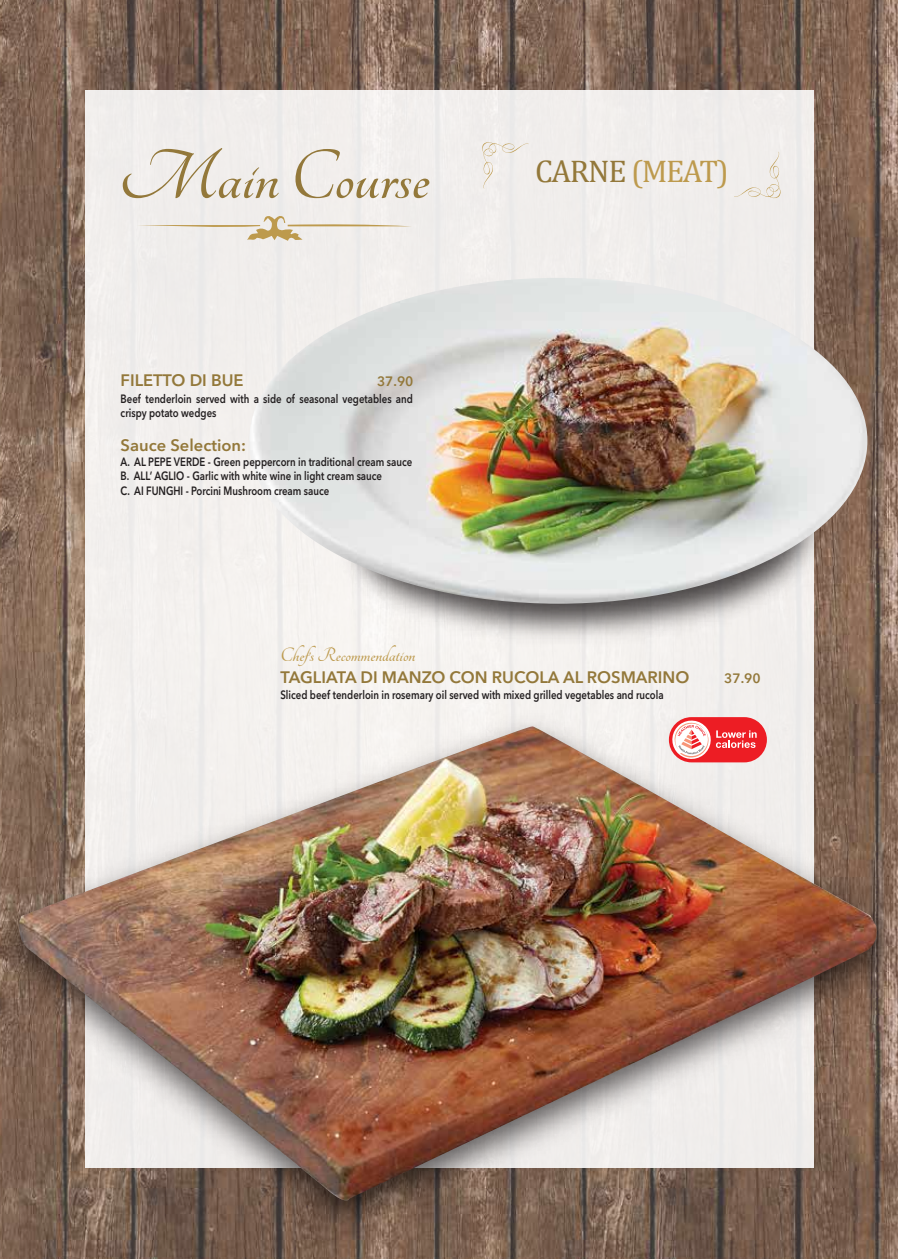
<style>
.page{position:relative;width:898px;height:1259px;background:#fff}
.page>*{position:absolute;margin:0;border:0;box-sizing:border-box;transform-origin:0 0}
.t1{font:700 76.35px "Tangerine";color:#93783a}
.t2{font:31.5px "Cambria";letter-spacing:-.04em;color:#bd9a4d}
.t3{font:700 21px "Tangerine";color:#bd9a4d}
.t4{font:600 16.5px "Avenir Next LT Pro";color:#93783a}
.t5{font:600 13.5px "Avenir Next LT Pro";color:#93783a}
.t6{font:600 12px/14.4px "Avenir Next LT Pro";color:#231f20;scale:.8 1}
.s1{color:#93783a}
</style>
<div class="page">
<img style="left:0;top:0;width:897px;height:684px">
<div style="left:85px;top:91px;width:728px;height:1077px;background:#f1eeec"></div>
<svg style="left:140px;top:216px;width:271px;height:25px"></svg>
<svg style="left:482px;top:142px;width:46px;height:46px"></svg>
<svg style="left:734px;top:152px;width:47px;height:47px"></svg>
<img style="left:363px;top:604px;width:496px;height:71px">
<img style="left:251px;top:278px;width:616px;height:326px">
<img style="left:0;top:684px;width:897px;height:575px">
<img style="left:18px;top:726px;width:862px;height:480px">
<div style="left:668px;top:717px;width:98px;height:45px;background:#ed1d24;border-radius:23px"></div>
<svg style="left:669px;top:718px;width:87px;height:43px"></svg>
<p class="t1" style="left:119px;top:140px;width:312px">Main Course</p>
<p class="t4" style="left:121px;top:370px;width:124px">FILETTO DI BUE</p>
<p class="t5" style="left:377px;top:373px;width:38px">37.90</p>
<p class="t6" style="left:121px;top:391px;width:367px">Beef tenderloin served with a side of seasonal vegetables and crispy potato wedges</p>
<p class="t4" style="left:121px;top:435px;width:127px">Sauce Selection:</p>
<p class="t6" style="left:121px;top:454px;width:366px">A. AL PEPE VERDE - Green peppercorn in traditional cream sauce<br>B. ALL’ AGLIO - Garlic with white wine in light cream sauce<br>C. AI FUNGHI - Porcini Mushroom cream sauce</p>
<p class="t3" style="left:280px;top:645px;width:136px">Chef’s Recommendation</p>
<p class="t2" style="left:535px;top:153px;width:195px"><span class="s1">CARNE</span> (MEAT)</p>
<p class="t4" style="left:280px;top:667px;width:410px">TAGLIATA DI MANZO CON RUCOLA AL ROSMARINO</p>
<p class="t5" style="left:724px;top:670px;width:38px">37.90</p>
<p class="t6" style="left:280px;top:688px;width:480px">Sliced beef tenderloin in rosemary oil served with mixed grilled vegetables and rucola</p>
</div>
